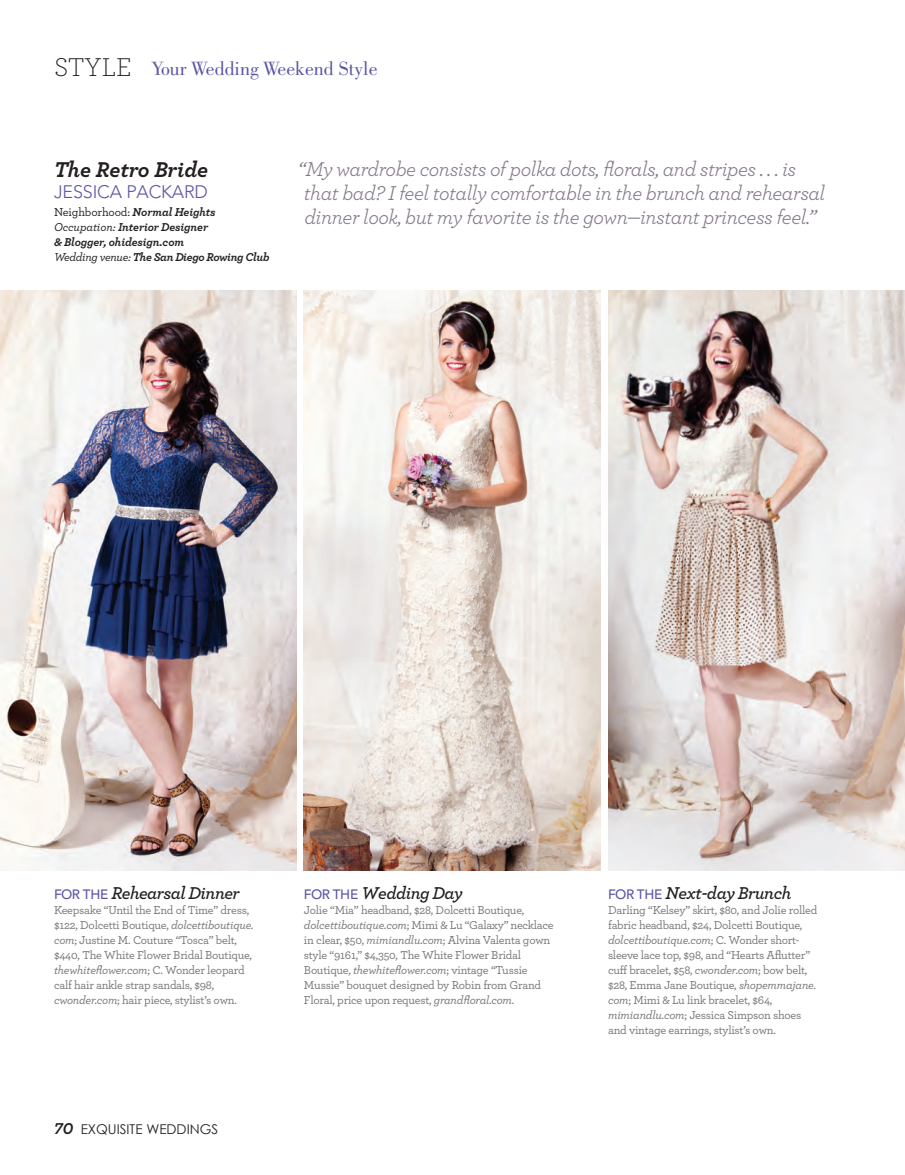
<style>
.page{position:relative;width:905px;height:1175px;background:#fff}
.page>*{position:absolute;margin:0;border:0;box-sizing:border-box;transform-origin:0 0}
.t1{font:300 27px "Archer";letter-spacing:-.005em;color:#231f20}
.t2{font:italic 700 22.5px "Archer";color:#231f20}
.t3{font:italic 21px/24px "Archer";letter-spacing:-.02em;color:#837888}
.t4{font:19.8px "Bodoni";color:#5b55a4}
.t5{font:italic 600 18px "Archer";letter-spacing:-.03em;color:#231f20}
.t6{font:300 18px "Avenir";letter-spacing:-.01em;color:#5b55a4}
.t7{font:13.5px "Century Gothic";color:#231f20}
.t8{font:500 12px/15px "Archer";letter-spacing:-.02em;color:#757679}
.t9{font:italic 700 12px/15px "Archer";letter-spacing:-.01em;color:#231f20}
.s1{font-weight:500;font-style:normal}
.s2{font-weight:500}
.s3{font-family:"Avenir";font-weight:500;font-style:normal;font-size:13.5px;color:#5b55a4}
.s4{font-style:italic}
.s5{font-family:"Archer";font-weight:700;font-style:italic;font-size:16.5px}
</style>
<div class="page">
<img style="left:0;top:290px;width:297px;height:580px">
<img style="left:608px;top:290px;width:296px;height:580px">
<img style="left:304px;top:290px;width:297px;height:580px">
<h1 class="t1" style="left:54px;top:56px;width:79px">STYLE</h1>
<h3 class="t4" style="left:151px;top:61px;width:228px">Your Wedding Weekend Style</h3>
<h2 class="t2" style="left:54px;top:161px;width:156px">The Retro Bride</h2>
<h3 class="t6" style="left:54px;top:185px;width:155px">JESSICA PACKARD</h3>
<p class="t9" style="left:54px;top:206px;width:217px"><span class="s1">Neighborhood:</span> Normal Heights<br><span class="s2">Occupation:</span> Interior Designer<br>&amp; Blogger, ohidesign.com<br><span class="s2">Wedding venue:</span> The San Diego Rowing Club</p>
<h3 class="t3" style="left:298px;top:158px;width:528px">“My wardrobe consists of polka dots, florals, and stripes . . . is that bad? I feel totally comfortable in the brunch and rehearsal dinner look, but my favorite is the gown—instant princess feel.”</h3>
<h3 class="t5" style="left:54px;top:886px;width:187px"><span class="s3">FOR THE</span> Rehearsal Dinner</h3>
<p class="t8" style="left:54px;top:903px;width:201px">Keepsake “Until the End of Time” dress, $122, Dolcetti Boutique, <span class="s4">dolcettiboutique. com</span>; Justine M. Couture “Tosca” belt, $440, The White Flower Bridal Boutique, <span class="s4">thewhiteflower.com</span>; C. Wonder leopard calf hair ankle strap sandals, $98, <span class="s4">cwonder.com</span>; hair piece, stylist’s own.</p>
<p class="t7" style="left:54px;top:1120px;width:166px"><span class="s5">70</span> EXQUISITE WEDDINGS</p>
<h3 class="t5" style="left:304px;top:886px;width:161px"><span class="s3">FOR THE</span> Wedding Day</h3>
<p class="t8" style="left:304px;top:903px;width:251px">Jolie “Mia” headband, $28, Dolcetti Boutique, <span class="s4">dolcettiboutique.com</span>; Mimi &amp; Lu “Galaxy” necklace in clear, $50, <span class="s4">mimiandlu.com</span>; Alvina Valenta gown style “9161,” $4,350, The White Flower Bridal Boutique, <span class="s4">thewhiteflower.com</span>; vintage “Tussie Mussie” bouquet designed by Robin from Grand Floral, price upon request, <span class="s4">grandfloral.com</span>.</p>
<h3 class="t5" style="left:608px;top:886px;width:185px"><span class="s3">FOR THE</span> Next-day Brunch</h3>
<p class="t8" style="left:608px;top:903px;width:211px">Darling “Kelsey” skirt, $80, and Jolie rolled fabric headband, $24, Dolcetti Boutique, <span class="s4">dolcettiboutique.com</span>; C. Wonder short&shy;sleeve lace top, $98, and “Hearts Aflutter” cuff bracelet, $58, <span class="s4">cwonder.com</span>; bow belt, $28, Emma Jane Boutique, <span class="s4">shopemmajane. com</span>; Mimi &amp; Lu link bracelet, $64, <span class="s4">mimiandlu.com</span>; Jessica Simpson shoes and vintage earrings, stylist’s own.</p>
</div>
